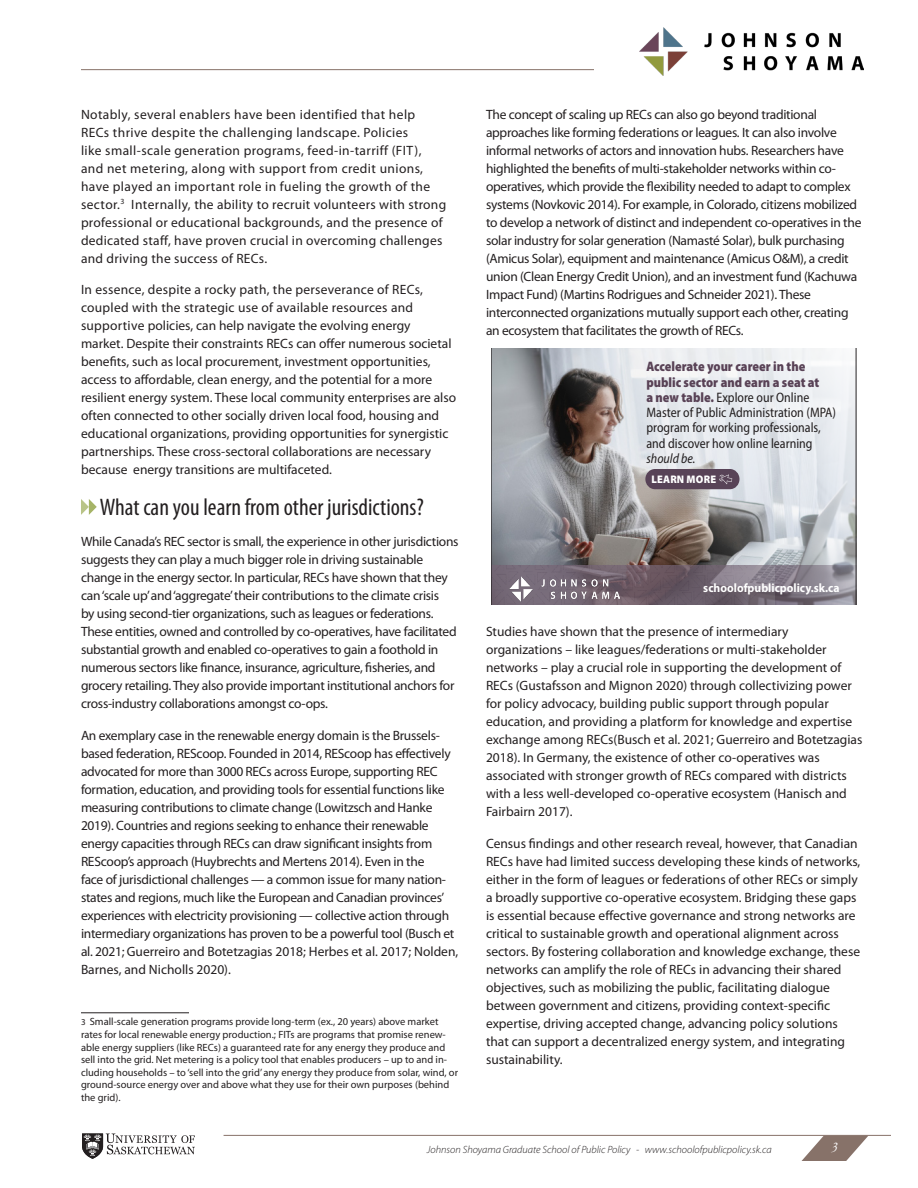
<style>
.page{position:relative;width:918px;height:1188px;background:#fff}
.page>*{position:absolute;margin:0;border:0;box-sizing:border-box;transform-origin:0 0}
.MAIN_TITLE{font:condensed 24px "Myriad Pro";color:#231f20}
.t1{font:italic 15px "Garamond";color:#fff}
.t2{font:semi-condensed 13.8px/15.3px "Myriad Pro";color:#231f20;scale:.95 1}
.MAIN_TITLE-2{font:13.5px/18px "Myriad Pro";letter-spacing:-.005em;color:#231f20}
.MAIN_TITLE-3{font:13.5px/18px "Myriad Pro";letter-spacing:.03em;color:#231f20}
.t3{font:700 12.3px "Myriad Pro";color:#fff;scale:.95 1}
.t4{font:900 10.95px "Myriad Pro";letter-spacing:.02em;color:#fff;scale:.95 1}
.t5{font:10.5px/12.6px "Myriad Pro";color:#231f20}
.t6{font:italic 300 10.5px "Myriad Pro";color:#231f20}
.s1{font-size:9px}
.s2{font-weight:900;color:#594256}
.s3{font-style:italic}
</style>
<div class="page">
<hr style="left:81px;top:69px;width:513px;height:1px;background:#877269">
<svg style="left:82px;top:1134px;width:113px;height:25px"></svg>
<hr style="left:224px;top:1135px;width:667px;height:1px;background:#877269">
<svg style="left:802px;top:1136px;width:66px;height:25px"></svg>
<img style="left:640px;top:27px;width:224px;height:49px">
<svg style="left:81px;top:499px;width:16px;height:16px"></svg>
<hr style="left:81px;top:1013px;width:108px;height:1px;background:#231f20">
<svg style="left:491px;top:348px;width:365px;height:257px;background:#aba9ad"></svg>
<p class="MAIN_TITLE-3" style="left:81px;top:105px;width:367px">Notably, several enablers have been identified that help RECs thrive despite the challenging landscape. Policies<br>like small-scale generation programs, feed-in-tarriff (FIT), and net metering, along with support from credit unions, have played an important role in fueling the growth of the sector.<sup>3</sup> Internally, the ability to recruit volunteers with strong professional or educational backgrounds, and the presence of dedicated staff, have proven crucial in overcoming challenges and driving the success of RECs.</p>
<p class="MAIN_TITLE-2" style="left:81px;top:281px;width:377px">In essence, despite a rocky path, the perseverance of RECs, coupled with the strategic use of available resources and supportive policies, can help navigate the evolving energy market. Despite their constraints RECs can offer numerous societal benefits, such as local procurement, investment opportunities, access to affordable, clean energy, and the potential for a more resilient energy system. These local community enterprises are also often connected to other socially driven local food, housing and educational organizations, providing opportunities for synergistic partnerships. These cross-sectoral collaborations are necessary because energy transitions are multifaceted.</p>
<p class="MAIN_TITLE" style="left:100px;top:492px;width:326px">What can you learn from other jurisdictions?</p>
<p class="MAIN_TITLE-2" style="left:81px;top:533px;width:379px">While Canada’s REC sector is small, the experience in other jurisdictions suggests they can play a much bigger role in driving sustainable change in the energy sector. In particular, RECs have shown that they can ‘scale up’ and ‘aggregate’ their contributions to the climate crisis<br>by using second-tier organizations, such as leagues or federations.<br>These entities, owned and controlled by co-operatives, have facilitated substantial growth and enabled co-operatives to gain a foothold in numerous sectors like finance, insurance, agriculture, fisheries, and grocery retailing. They also provide important institutional anchors for cross-industry collaborations amongst co-ops.</p>
<p class="MAIN_TITLE-2" style="left:81px;top:726px;width:379px">An exemplary case in the renewable energy domain is the Brussels&shy;based federation, REScoop. Founded in 2014, REScoop has effectively advocated for more than 3000 RECs across Europe, supporting REC formation, education, and providing tools for essential functions like measuring contributions to climate change (Lowitzsch and Hanke 2019). Countries and regions seeking to enhance their renewable energy capacities through RECs can draw significant insights from REScoop’s approach (Huybrechts and Mertens 2014). Even in the<br>face of jurisdictional challenges — a common issue for many nation&shy;states and regions, much like the European and Canadian provinces’ experiences with electricity provisioning — collective action through intermediary organizations has proven to be a powerful tool (Busch et al. 2021; Guerreiro and Botetzagias 2018; Herbes et al. 2017; Nolden, Barnes, and Nicholls 2020).</p>
<p class="t5" style="left:81px;top:1015px;width:379px"><span class="s1">3</span> Small-scale generation programs provide long-term (ex., 20 years) above market rates for local renewable energy production.; FITs are programs that promise renew&shy;able energy suppliers (like RECs) a guaranteed rate for any energy they produce and sell into the grid. Net metering is a policy tool that enables producers – up to and in&shy;cluding households – to ‘sell into the grid’ any energy they produce from solar, wind, or ground-source energy over and above what they use for their own purposes (behind the grid).</p>
<p class="MAIN_TITLE-2" style="left:486px;top:105px;width:377px">The concept of scaling up RECs can also go beyond traditional approaches like forming federations or leagues. It can also involve informal networks of actors and innovation hubs. Researchers have highlighted the benefits of multi-stakeholder networks within co&shy;operatives, which provide the flexibility needed to adapt to complex systems (Novkovic 2014). For example, in Colorado, citizens mobilized to develop a network of distinct and independent co-operatives in the solar industry for solar generation (Namasté Solar), bulk purchasing (Amicus Solar), equipment and maintenance (Amicus O&amp;M), a credit union (Clean Energy Credit Union), and an investment fund (Kachuwa Impact Fund) (Martins Rodrigues and Schneider 2021). These interconnected organizations mutually support each other, creating an ecosystem that facilitates the growth of RECs.</p>
<p class="t2" style="left:646px;top:359px;width:201px"><span class="s2">Accelerate your career in the public sector and earn a seat at<br>a new table.</span> Explore our Online<br>Master of Public Administration (MPA) program for working professionals, and discover how online learning <span class="s3">should be.</span></p>
<p class="t4" style="left:651px;top:472px;width:70px">LEARN MORE</p>
<p class="t3" style="left:703px;top:579px;width:145px">schoolofpublicpolicy.sk.ca</p>
<p class="MAIN_TITLE-2" style="left:486px;top:623px;width:378px">Studies have shown that the presence of intermediary organizations – like leagues/federations or multi-stakeholder networks – play a crucial role in supporting the development of RECs (Gustafsson and Mignon 2020) through collectivizing power for policy advocacy, building public support through popular education, and providing a platform for knowledge and expertise exchange among RECs(Busch et al. 2021; Guerreiro and Botetzagias 2018). In Germany, the existence of other co-operatives was associated with stronger growth of RECs compared with districts with a less well-developed co-operative ecosystem (Hanisch and Fairbairn 2017).</p>
<p class="MAIN_TITLE-2" style="left:486px;top:834px;width:376px">Census findings and other research reveal, however, that Canadian RECs have had limited success developing these kinds of networks, either in the form of leagues or federations of other RECs or simply a broadly supportive co-operative ecosystem. Bridging these gaps is essential because effective governance and strong networks are critical to sustainable growth and operational alignment across sectors. By fostering collaboration and knowledge exchange, these networks can amplify the role of RECs in advancing their shared objectives, such as mobilizing the public, facilitating dialogue between government and citizens, providing context-specific expertise, driving accepted change, advancing policy solutions that can support a decentralized energy system, and integrating sustainability.</p>
<p class="t6" style="left:427px;top:1144px;width:346px">Johnson Shoyama Graduate School of Public Policy - www.schoolofpublicpolicy.sk.ca</p>
<p class="t1" style="left:831px;top:1137px;width:9px">3</p>
</div>
